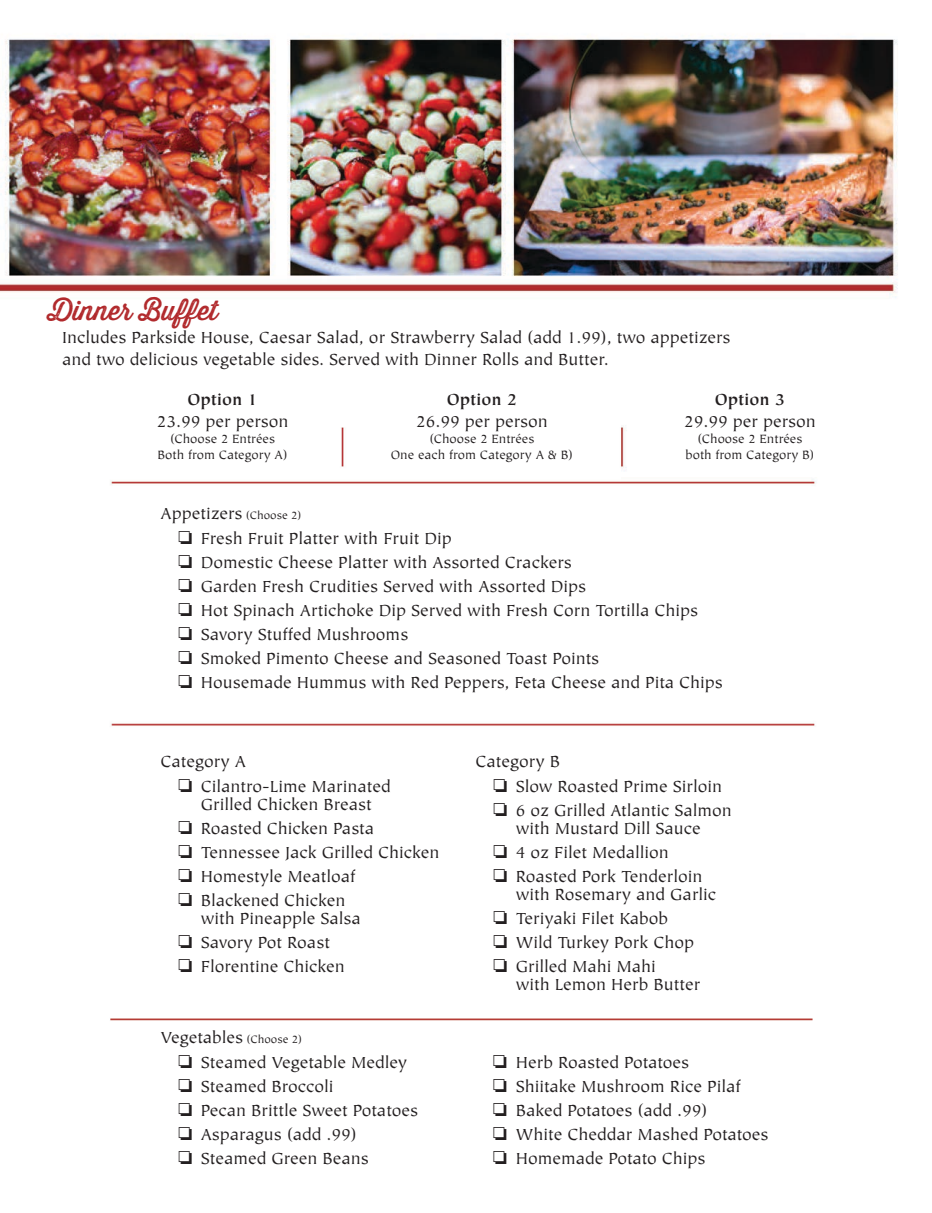
<style>
.page{position:relative;width:932px;height:1213px;background:#fff}
.page>*{position:absolute;margin:0;border:0;box-sizing:border-box;transform-origin:0 0}
.t1{font:27px "Thirsty Rough Reg One";color:#b1292c}
.t2{font:18px/24px "Tiepolo Std";color:#231f20}
.t3{font:700 18px "Tiepolo Std";color:#231f20}
.t4{font:13.5px/16.2px "Tiepolo Std";color:#231f20;text-align:center}
.s1{font-size:12px}
.s2{font-family:"Monotype Sorts"}
</style>
<div class="page">
<img style="left:0;top:35px;width:898px;height:986px">
<h1 class="t1" style="left:48px;top:290px;width:172px">Dinner Buffet</h1>
<p class="t2" style="left:62px;top:328px;width:670px;line-height:21.6px">Includes Parkside House, Caesar Salad, or Strawberry Salad (add 1.99), two appetizers and two delicious vegetable sides. Served with Dinner Rolls and Butter.</p>
<p class="t3" style="left:187px;top:390px;width:72px">Option 1</p>
<p class="t2" style="left:157px;top:410px;width:133px">23.99 per person</p>
<p class="t4" style="left:157px;top:431px;width:132px">(Choose 2 Entrées<br>Both from Category A)</p>
<p class="t3" style="left:446px;top:390px;width:72px">Option 2</p>
<p class="t2" style="left:416px;top:410px;width:133px">26.99 per person</p>
<p class="t4" style="left:391px;top:431px;width:184px">(Choose 2 Entrées<br>One each from Category A &amp; B)</p>
<p class="t3" style="left:714px;top:390px;width:72px">Option 3</p>
<p class="t2" style="left:684px;top:410px;width:133px">29.99 per person</p>
<p class="t4" style="left:685px;top:431px;width:130px">(Choose 2 Entrées both from Category B)</p>
<p class="t2" style="left:160px;top:502px;width:143px">Appetizers <span class="s1">(Choose 2)</span></p>
<p class="t2" style="left:178px;top:527px;width:546px"><span class="s2">O</span> Fresh Fruit Platter with Fruit Dip<br><span class="s2">O</span> Domestic Cheese Platter with Assorted Crackers<br><span class="s2">O</span> Garden Fresh Crudities Served with Assorted Dips<br><span class="s2">O</span> Hot Spinach Artichoke Dip Served with Fresh Corn Tortilla Chips<br><span class="s2">O</span> Savory Stuffed Mushrooms<br><span class="s2">O</span> Smoked Pimento Cheese and Seasoned Toast Points<br><span class="s2">O</span> Housemade Hummus with Red Peppers, Feta Cheese and Pita Chips</p>
<p class="t2" style="left:160px;top:750px;width:87px">Category A</p>
<p class="t2" style="left:475px;top:750px;width:86px">Category B</p>
<p class="t2" style="left:178px;top:778px;width:214px;line-height:18px;text-align:center"><span class="s2">O</span> Cilantro-Lime Marinated<br>Grilled Chicken Breast</p>
<p class="t2" style="left:178px;top:817px;width:263px"><span class="s2">O</span> Roasted Chicken Pasta<br><span class="s2">O</span> Tennessee Jack Grilled Chicken<br><span class="s2">O</span> Homestyle Meatloaf<br><span class="s2">O</span> Blackened Chicken</p>
<p class="t2" style="left:178px;top:907px;width:184px;text-indent:22px">with Pineapple Salsa<br><span class="s2">O</span> Savory Pot Roast<br><span class="s2">O</span> Florentine Chicken</p>
<p class="t2" style="left:160px;top:1026px;width:143px">Vegetables <span class="s1">(Choose 2)</span></p>
<p class="t2" style="left:178px;top:1051px;width:241px"><span class="s2">O</span> Steamed Vegetable Medley<br><span class="s2">O</span> Steamed Broccoli<br><span class="s2">O</span> Pecan Brittle Sweet Potatoes<br><span class="s2">O</span> Asparagus (add .99)<br><span class="s2">O</span> Steamed Green Beans</p>
<p class="t2" style="left:493px;top:775px;width:240px"><span class="s2">O</span> Slow Roasted Prime Sirloin<br><span class="s2">O</span> 6 oz Grilled Atlantic Salmon</p>
<p class="t2" style="left:493px;top:817px;width:211px;text-indent:22px">with Mustard Dill Sauce<br><span class="s2">O</span> 4 oz Filet Medallion<br><span class="s2">O</span> Roasted Pork Tenderloin</p>
<p class="t2" style="left:493px;top:883px;width:224px;text-indent:22px">with Rosemary and Garlic<br><span class="s2">O</span> Teriyaki Filet Kabob<br><span class="s2">O</span> Wild Turkey Pork Chop<br><span class="s2">O</span> Grilled Mahi Mahi</p>
<p class="t2" style="left:516px;top:972px;width:186px">with Lemon Herb Butter</p>
<p class="t2" style="left:493px;top:1051px;width:277px"><span class="s2">O</span> Herb Roasted Potatoes<br><span class="s2">O</span> Shiitake Mushroom Rice Pilaf<br><span class="s2">O</span> Baked Potatoes (add .99)<br><span class="s2">O</span> White Cheddar Mashed Potatoes<br><span class="s2">O</span> Homemade Potato Chips</p>
</div>
